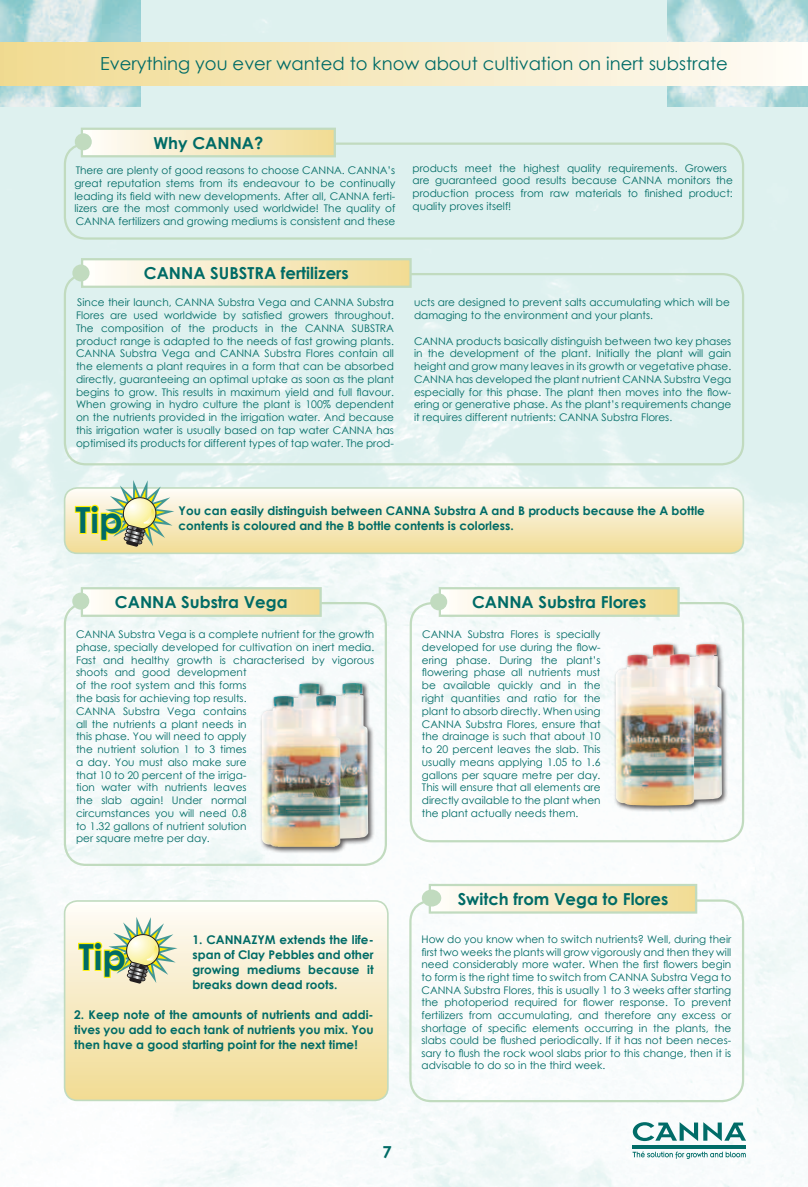
<style>
.page{position:relative;width:808px;height:1187px;background:#fff}
.page>*{position:absolute;margin:0;border:0;box-sizing:border-box;transform-origin:0 0}
.t1{font:700 36px "Century Gothic";color:#006b66}
.t2{font:18px "Century Gothic";color:#006b66}
.t3{font:700 16.5px "Century Gothic";color:#006b66}
.t4{font:700 12px/15px "Century Gothic";color:#006b66;text-align:justify}
.t5{font:10.5px/12.8px "Century Gothic";color:#006b66;text-align:justify}
</style>
<div class="page">
<img style="left:0;top:0;width:808px;height:1186px">
<img style="left:668px;top:0;width:140px;height:106px">
<svg style="left:633px;top:1122px;width:113px;height:18px"></svg>
<svg style="left:633px;top:1144px;width:113px;height:4px"></svg>
<svg style="left:632px;top:1151px;width:114px;height:7px"></svg>
<svg style="left:65px;top:900px;width:323px;height:200px"></svg>
<div style="left:64px;top:900px;width:325px;height:201px;border:2px solid #c1dbbf;border-radius:13px"></div>
<svg style="left:77px;top:916px;width:101px;height:67px"></svg>
<img style="left:0;top:0;width:140px;height:106px">
<div style="left:0;top:43px;width:808px;height:42px;background:linear-gradient(to right,#f1da90,#fefbf7)"></div>
<div style="left:64px;top:142px;width:680px;height:98px;border:2px solid #c1dbbf;border-radius:21px"></div>
<div style="left:82px;top:129px;width:253px;height:27px;background:linear-gradient(to right,#fefdfb,#f1db92)"></div>
<div style="left:81px;top:128px;width:255px;height:29px;border:2px solid #c1dbbf"></div>
<div style="left:75px;top:133px;width:17px;height:17px;background:#c1dbbf;border-radius:50%"></div>
<div style="left:64px;top:273px;width:680px;height:192px;border:2px solid #c1dbbf;border-radius:21px"></div>
<div style="left:82px;top:259px;width:329px;height:28px;background:linear-gradient(to right,#fefdfb,#f1db91)"></div>
<div style="left:81px;top:258px;width:331px;height:30px;border:2px solid #c1dbbf"></div>
<div style="left:72px;top:264px;width:18px;height:17px;background:#c1dbbf;border-radius:50%"></div>
<div style="left:64px;top:602px;width:323px;height:263px;border:2px solid #c1dbbf;border-radius:21px"></div>
<div style="left:82px;top:588px;width:239px;height:27px;background:linear-gradient(to right,#fefdfb,#f1db92)"></div>
<div style="left:81px;top:587px;width:241px;height:30px;border:2px solid #c1dbbf"></div>
<div style="left:72px;top:592px;width:17px;height:17px;background:#c1dbbf;border-radius:50%"></div>
<div style="left:410px;top:602px;width:334px;height:240px;border:2px solid #c1dbbf;border-radius:21px"></div>
<div style="left:440px;top:588px;width:238px;height:27px;background:linear-gradient(to right,#fefdfb,#f1db93)"></div>
<div style="left:439px;top:587px;width:241px;height:30px;border:2px solid #c1dbbf"></div>
<div style="left:430px;top:593px;width:17px;height:17px;background:#c1dbbf;border-radius:50%"></div>
<div style="left:409px;top:899px;width:335px;height:203px;border:2px solid #c1dbbf;border-radius:21px"></div>
<div style="left:430px;top:884px;width:266px;height:28px;background:linear-gradient(to right,#fdfcfa,#f1db93)"></div>
<div style="left:429px;top:883px;width:268px;height:30px;border:2px solid #c1dbbf"></div>
<div style="left:422px;top:889px;width:19px;height:17px;background:#c1dbbf;border-radius:50%"></div>
<div style="left:260px;top:680px;width:115px;height:173px;background:#231f20;opacity:.75"></div>
<img style="left:287px;top:683px;width:81px;height:155px">
<img style="left:273px;top:695px;width:54px;height:13px">
<div style="left:613px;top:641px;width:115px;height:171px;background:#231f20;opacity:.75"></div>
<img style="left:641px;top:644px;width:81px;height:155px">
<img style="left:615px;top:654px;width:80px;height:151px">
<svg style="left:65px;top:488px;width:678px;height:65px"></svg>
<div style="left:64px;top:487px;width:680px;height:67px;border:2px solid #c1dbbf;border-radius:13px"></div>
<img style="left:74px;top:480px;width:100px;height:66px">
<h2 class="t2" style="left:100px;top:51px;width:629px">Everything you ever wanted to know about cultivation on inert substrate</h2>
<h3 class="t3" style="left:153px;top:130px;width:111px">Why CANNA?</h3>
<p class="t5" style="left:75px;top:164px;width:322px">There are plenty of good reasons to choose CANNA. CANNA’s great reputation stems from its endeavour to be continually leading its field with new developments. After all, CANNA ferti&shy;lizers are the most commonly used worldwide! The quality of CANNA fertilizers and growing mediums is consistent and these</p>
<p class="t5" style="left:412px;top:161px;width:322px;text-align:left">products meet the highest quality requirements. Growers are guaranteed good results because CANNA monitors the production process from raw materials to finished product: quality proves itself!</p>
<h3 class="t3" style="left:144px;top:261px;width:206px">CANNA SUBSTRA fertilizers</h3>
<p class="t5" style="left:76px;top:296px;width:319px">Since their launch, CANNA Substra Vega and CANNA Substra Flores are used worldwide by satisfied growers throughout.<br>The composition of the products in the CANNA SUBSTRA product range is adapted to the needs of fast growing plants.<br>CANNA Substra Vega and CANNA Substra Flores contain all the elements a plant requires in a form that can be absorbed directly, guaranteeing an optimal uptake as soon as the plant begins to grow. This results in maximum yield and full flavour.<br>When growing in hydro culture the plant is 100% dependent on the nutrients provided in the irrigation water. And because this irrigation water is usually based on tap water CANNA has optimised its products for different types of tap water. The prod-</p>
<p class="t5" style="left:414px;top:296px;width:317px">ucts are designed to prevent salts accumulating which will be damaging to the environment and your plants.</p>
<p class="t5" style="left:414px;top:334px;width:319px">CANNA products basically distinguish between two key phases in the development of the plant. Initially the plant will gain height and grow many leaves in its growth or vegetative phase.<br>CANNA has developed the plant nutrient CANNA Substra Vega especially for this phase. The plant then moves into the flow&shy;ering or generative phase. As the plant’s requirements change it requires different nutrients: CANNA Substra Flores.</p>
<h1 class="t1" style="left:75px;top:492px;width:49px">Tip</h1>
<p class="t4" style="left:179px;top:503px;width:528px">You can easily distinguish between CANNA Substra A and B products because the A bottle</p>
<p class="t4" style="left:179px;top:517px;width:337px">contents is coloured and the B bottle contents is colorless.</p>
<h3 class="t3" style="left:115px;top:589px;width:174px">CANNA Substra Vega</h3>
<p class="t5" style="left:76px;top:627px;width:300px;text-align:left">CANNA Substra Vega is a complete nutrient for the growth phase, specially developed for cultivation on inert media.<br>Fast and healthy growth is characterised by vigorous shoots and good development<br>of the root system and this forms<br>the basis for achieving top results.<br>CANNA Substra Vega contains<br>all the nutrients a plant needs in<br>this phase. You will need to apply<br>the nutrient solution 1 to 3 times<br>a day. You must also make sure<br>that 10 to 20 percent of the irriga-<br>tion water with nutrients leaves<br>the slab again! Under normal<br>circumstances you will need 0.8<br>to 1.32 gallons of nutrient solution<br>per square metre per day.</p>
<p class="t4" style="left:193px;top:931px;width:183px">1. CANNAZYM extends the life&shy;span of Clay Pebbles and other growing mediums because it breaks down dead roots.</p>
<p class="t4" style="left:74px;top:1006px;width:301px">2. Keep note of the amounts of nutrients and addi&shy;tives you add to each tank of nutrients you mix. You then have a good starting point for the next time!</p>
<h1 class="t1" style="left:79px;top:929px;width:49px">Tip</h1>
<h3 class="t3" style="left:382px;top:1139px;width:11px">7</h3>
<h3 class="t3" style="left:472px;top:589px;width:176px">CANNA Substra Flores</h3>
<p class="t5" style="left:422px;top:627px;width:180px">CANNA Substra Flores is specially developed for use during the flow&shy;ering phase. During the plant’s flowering phase all nutrients must be available quickly and in the right quantities and ratio for the plant to absorb directly. When using CANNA Substra Flores, ensure that the drainage is such that about 10 to 20 percent leaves the slab. This usually means applying 1.05 to 1.6 gallons per square metre per day.<br>This will ensure that all elements are directly available to the plant when the plant actually needs them.</p>
<h3 class="t3" style="left:458px;top:886px;width:212px">Switch from Vega to Flores</h3>
<p class="t5" style="left:422px;top:932px;width:311px">How do you know when to switch nutrients? Well, during their first two weeks the plants will grow vigorously and then they will need considerably more water. When the first flowers begin to form is the right time to switch from CANNA Substra Vega to CANNA Substra Flores, this is usually 1 to 3 weeks after starting the photoperiod required for flower response. To prevent fertilizers from accumulating, and therefore any excess or shortage of specific elements occurring in the plants, the slabs could be flushed periodically. If it has not been neces&shy;sary to flush the rock wool slabs prior to this change, then it is advisable to do so in the third week.</p>
</div>
